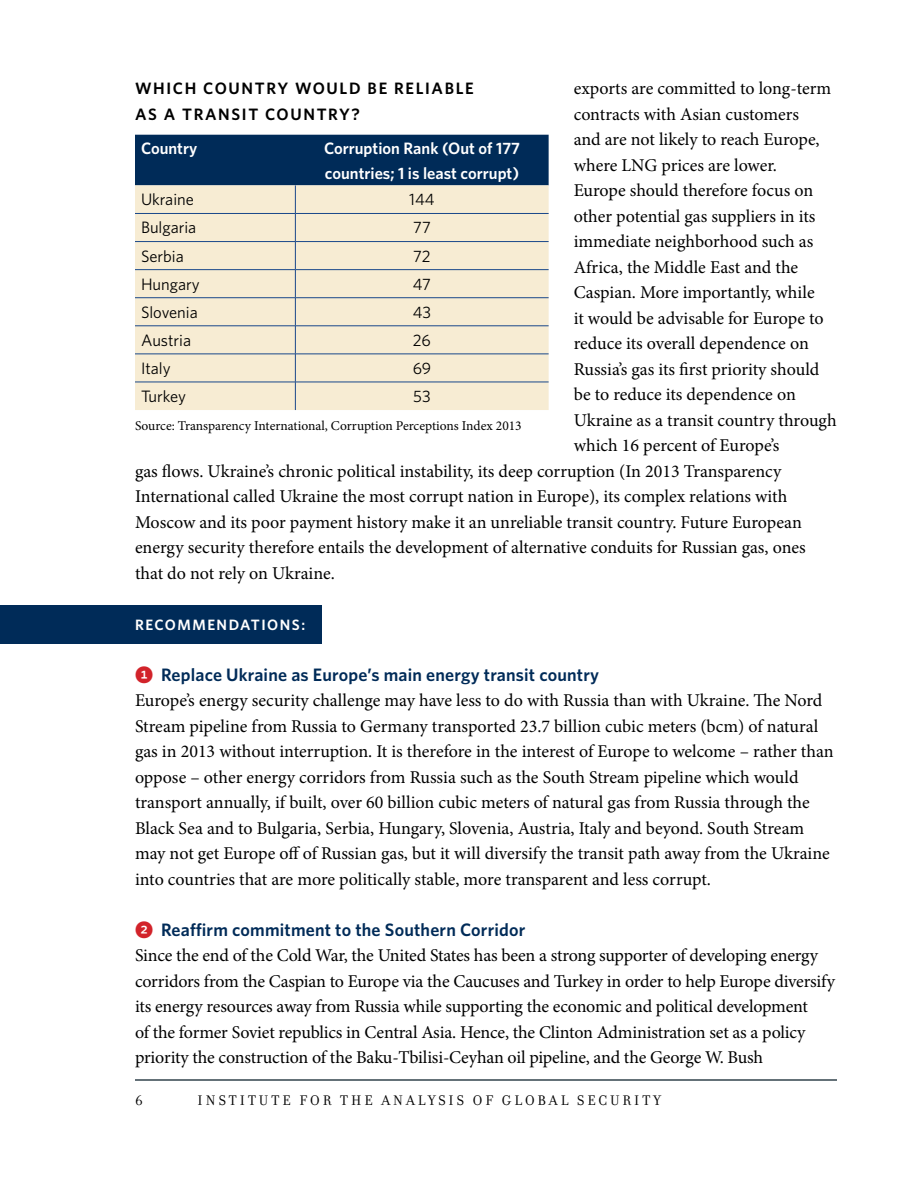
<style>
.page{position:relative;width:918px;height:1188px;background:#fff}
.page>*{position:absolute;margin:0;border:0;box-sizing:border-box;transform-origin:0 0}
.t1{font:18px/25.5px "Minion Pro";letter-spacing:-.005em;color:#000}
.t2{font:600 18px "Whitney";letter-spacing:.01em;color:#002b58}
.t3{font:16.5px "Whitney";color:#000}
.t4{font:600 16.5px/25.5px "Whitney";color:#fff}
.t5{font:600 16.5px/25.5px "Whitney";letter-spacing:.1em;color:#000}
.t6{font:15px "Filosofia";letter-spacing:.2em;color:#000}
.t7{font:600 15px "Whitney";letter-spacing:.1em;color:#fff}
.t8{font:13.5px "Minion Pro";color:#000}
.s1{font-family:"Whitney Index Black Round Bd";font-weight:400;color:#d2232a}
</style>
<div class="page">
<div style="left:0;top:605px;width:322px;height:39px;background:#002b58"></div>
<hr style="left:135px;top:1079px;width:702px;height:2px;background:#32434c">
<svg style="left:135px;top:135px;width:414px;height:275px;background:#c3c4ba"></svg>
<p class="t1" style="left:574px;top:76px;width:259px">exports are committed to long-term</p>
<p class="t1" style="left:574px;top:101px;width:227px">contracts with Asian customers</p>
<p class="t1" style="left:574px;top:127px;width:247px">and are not likely to reach Europe,</p>
<p class="t1" style="left:574px;top:152px;width:205px">where LNG prices are lower.</p>
<p class="t1" style="left:574px;top:178px;width:241px">Europe should therefore focus on</p>
<p class="t1" style="left:574px;top:203px;width:243px">other potential gas suppliers in its</p>
<p class="t1" style="left:574px;top:229px;width:241px">immediate neighborhood such as</p>
<p class="t1" style="left:574px;top:254px;width:226px">Africa, the Middle East and the</p>
<p class="t1" style="left:574px;top:280px;width:242px">Caspian. More importantly, while</p>
<p class="t1" style="left:574px;top:305px;width:252px">it would be advisable for Europe to</p>
<p class="t1" style="left:574px;top:331px;width:237px">reduce its overall dependence on</p>
<p class="t1" style="left:574px;top:356px;width:247px">Russia’s gas its first priority should</p>
<p class="t1" style="left:574px;top:382px;width:224px">be to reduce its dependence on</p>
<p class="t1" style="left:574px;top:407px;width:265px">Ukraine as a transit country through</p>
<p class="t1" style="left:574px;top:433px;width:207px">which 16 percent of Europe’s</p>
<p class="t1" style="left:135px;top:458px;width:648px">gas flows. Ukraine’s chronic political instability, its deep corruption (In 2013 Transparency</p>
<p class="t1" style="left:135px;top:484px;width:654px">International called Ukraine the most corrupt nation in Europe), its complex relations with</p>
<p class="t1" style="left:135px;top:509px;width:668px">Moscow and its poor payment history make it an unreliable transit country. Future European</p>
<p class="t1" style="left:135px;top:535px;width:672px">energy security therefore entails the development of alternative conduits for Russian gas, ones</p>
<p class="t1" style="left:135px;top:560px;width:201px">that do not rely on Ukraine.</p>
<p class="t7" style="left:135px;top:614px;width:172px">Recommendations:</p>
<p class="t2" style="left:135px;top:662px;width:466px"><span class="s1">1</span> Replace Ukraine as Europe’s main energy transit country</p>
<p class="t1" style="left:135px;top:688px;width:700px">Europe’s energy security challenge may have less to do with Russia than with Ukraine. The Nord Stream pipeline from Russia to Germany transported 23.7 billion cubic meters (bcm) of natural gas in 2013 without interruption. It is therefore in the interest of Europe to welcome – rather than oppose – other energy corridors from Russia such as the South Stream pipeline which would transport annually, if built, over 60 billion cubic meters of natural gas from Russia through the Black Sea and to Bulgaria, Serbia, Hungary, Slovenia, Austria, Italy and beyond. South Stream may not get Europe off of Russian gas, but it will diversify the transit path away from the Ukraine into countries that are more politically stable, more transparent and less corrupt.</p>
<p class="t2" style="left:135px;top:917px;width:392px"><span class="s1">2</span> Reaffirm commitment to the Southern Corridor</p>
<p class="t1" style="left:135px;top:943px;width:701px">Since the end of the Cold War, the United States has been a strong supporter of developing energy corridors from the Caspian to Europe via the Caucuses and Turkey in order to help Europe diversify its energy resources away from Russia while supporting the economic and political development<br>of the former Soviet republics in Central Asia. Hence, the Clinton Administration set as a policy priority the construction of the Baku-Tbilisi-Ceyhan oil pipeline, and the George W. Bush</p>
<p class="t6" style="left:135px;top:1092px;width:9px">6</p>
<p class="t6" style="left:198px;top:1092px;width:32px">INSTIT</p>
<p class="t6" style="left:259px;top:1092px;width:93px">UTE FOR THE</p>
<p class="t6" style="left:381px;top:1092px;width:67px">ANAL YSIS</p>
<p class="t6" style="left:473px;top:1092px;width:188px">OF GL OBAL SEC UR IT Y</p>
<p class="t5" style="left:135px;top:75px;width:340px">Which cou ntry wou ld be reliable as a transit cou ntry?</p>
<p class="t4" style="left:141px;top:135px;width:58px">Country</p>
<p class="t4" style="left:324px;top:135px;width:197px">Corruption Rank (Out of 177 countries; 1 is least corrupt)</p>
<p class="t3" style="left:141px;top:189px;width:54px">Ukraine</p>
<p class="t3" style="left:409px;top:189px;width:27px">144</p>
<p class="t3" style="left:141px;top:217px;width:57px">Bulgaria</p>
<p class="t3" style="left:413px;top:217px;width:19px">77</p>
<p class="t3" style="left:141px;top:245px;width:44px">Serbia</p>
<p class="t3" style="left:413px;top:245px;width:19px">72</p>
<p class="t3" style="left:141px;top:273px;width:60px">Hungary</p>
<p class="t3" style="left:413px;top:273px;width:20px">47</p>
<p class="t3" style="left:141px;top:301px;width:58px">Slovenia</p>
<p class="t3" style="left:413px;top:301px;width:20px">43</p>
<p class="t3" style="left:141px;top:329px;width:52px">Austria</p>
<p class="t3" style="left:413px;top:329px;width:20px">26</p>
<p class="t3" style="left:141px;top:357px;width:31px">Italy</p>
<p class="t3" style="left:413px;top:357px;width:20px">69</p>
<p class="t3" style="left:141px;top:385px;width:47px">Turkey</p>
<p class="t3" style="left:413px;top:385px;width:19px">53</p>
<p class="t8" style="left:135px;top:416px;width:388px">Source: Transparency International, Corruption Perceptions Index 2013</p>
</div>
